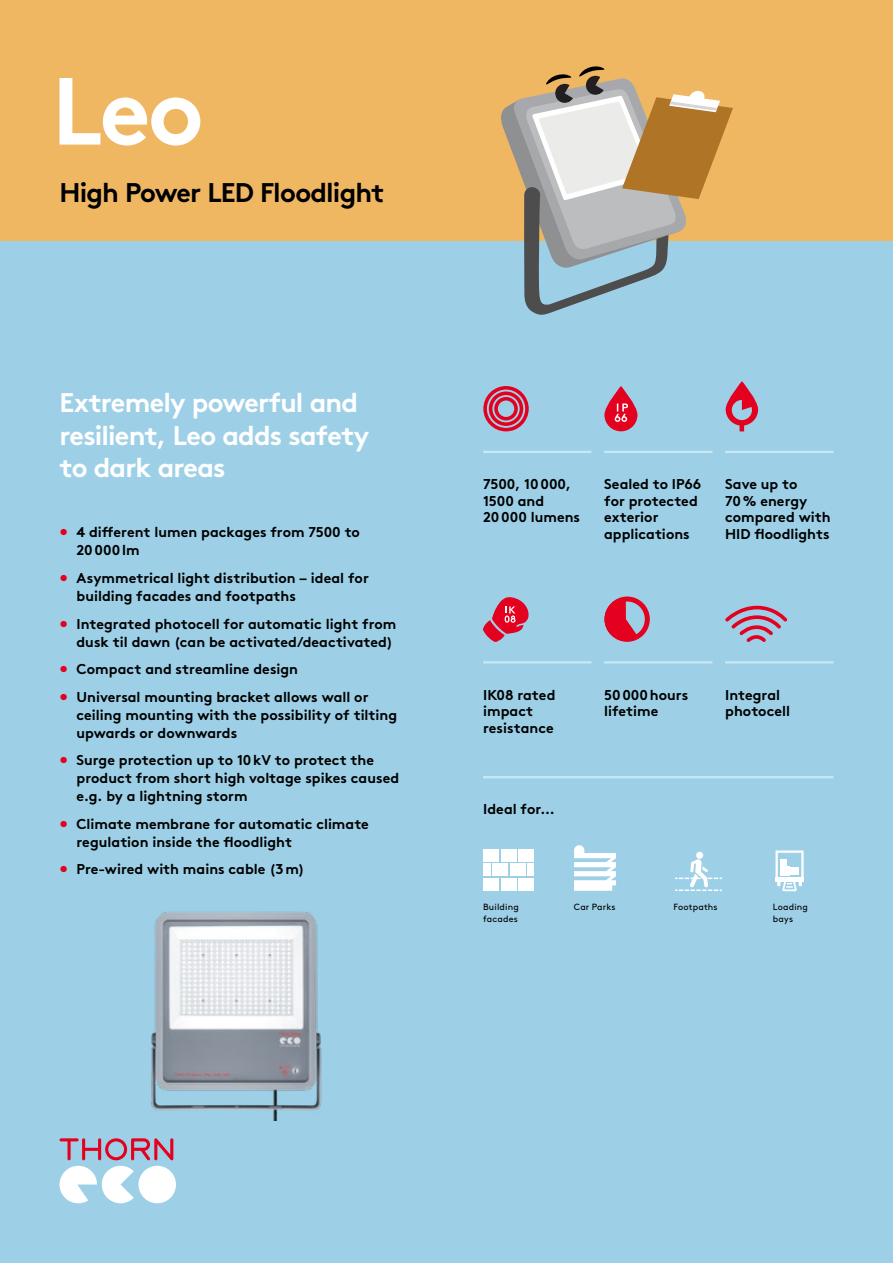
<style>
.page{position:relative;width:893px;height:1263px;background:#9dd0e7}
.page>*{position:absolute;margin:0;border:0;box-sizing:border-box;transform-origin:0 0}
.Headline_34pt{font:700 95.1px "Brown";color:#fff}
.Subheadline_white_18{font:700 27px/32.4px "Brown";letter-spacing:-.03em;color:#fff}
.Subheadline_black_18{font:700 27px "Brown";letter-spacing:-.035em;color:#000}
.Highlight_Icons_9_5{font:700 14.25px/16.5px "Brown";color:#000}
.Headline_Running_Tex{font:700 14.25px "Brown";letter-spacing:.005em;color:#000}
.Application_Icons_6p{font:9px/12px "Brown";letter-spacing:.02em;color:#000}
.s1{color:#e4001f}
</style>
<div class="page">
<div style="left:0;top:0;width:893px;height:240px;background:#f0b763"></div>
<svg style="left:483px;top:386px;width:46px;height:45px"></svg>
<svg style="left:606px;top:602px;width:32px;height:39px"></svg>
<div style="left:604px;top:596px;width:46px;height:46px;border:5px solid #e4001f;border-radius:50%"></div>
<svg style="left:726px;top:381px;width:32px;height:50px"></svg>
<svg style="left:725px;top:605px;width:62px;height:37px"></svg>
<svg style="left:604px;top:386px;width:33px;height:45px"></svg>
<svg style="left:615px;top:403px;width:13px;height:19px"></svg>
<svg style="left:483px;top:597px;width:46px;height:45px"></svg>
<div style="left:501px;top:849px;width:15px;height:13px;background:#fff"></div>
<div style="left:493px;top:864px;width:15px;height:12px;background:#fff"></div>
<div style="left:483px;top:849px;width:16px;height:13px;background:#fff"></div>
<div style="left:510px;top:864px;width:16px;height:12px;background:#fff"></div>
<div style="left:528px;top:864px;width:6px;height:12px;background:#fff"></div>
<div style="left:518px;top:849px;width:16px;height:13px;background:#fff"></div>
<div style="left:483px;top:878px;width:16px;height:13px;background:#fff"></div>
<div style="left:501px;top:878px;width:15px;height:13px;background:#fff"></div>
<div style="left:518px;top:878px;width:16px;height:13px;background:#fff"></div>
<div style="left:483px;top:864px;width:7px;height:12px;background:#fff"></div>
<svg style="left:574px;top:845px;width:42px;height:46px"></svg>
<div style="left:696px;top:852px;width:7px;height:7px;background:#fff;border-radius:50%"></div>
<svg style="left:675px;top:859px;width:47px;height:32px"></svg>
<svg style="left:776px;top:850px;width:28px;height:42px"></svg>
<svg style="left:499px;top:66px;width:234px;height:249px"></svg>
<hr style="left:483px;top:451px;width:108px;height:2px;background:#c9e8f3">
<hr style="left:483px;top:776px;width:350px;height:2px;background:#c9e8f3">
<hr style="left:483px;top:661px;width:108px;height:2px;background:#c9e8f3">
<hr style="left:604px;top:451px;width:108px;height:2px;background:#c9e8f3">
<hr style="left:604px;top:661px;width:108px;height:2px;background:#c9e8f3">
<hr style="left:725px;top:451px;width:108px;height:2px;background:#c9e8f3">
<hr style="left:725px;top:661px;width:108px;height:2px;background:#c9e8f3">
<img style="left:151px;top:911px;width:171px;height:209px">
<div style="left:138px;top:1166px;width:38px;height:37px;background:#fff;border-radius:50%"></div>
<svg style="left:60px;top:1138px;width:113px;height:65px"></svg>
<p class="Headline_34pt" style="left:52px;top:34px;width:153px">Leo</p>
<p class="Subheadline_black_18" style="left:60px;top:171px;width:326px">High Power LED Floodlight</p>
<p class="Subheadline_white_18" style="left:60px;top:384px;width:311px">Extremely powerful and resilient, Leo adds safety to dark areas</p>
<p class="Highlight_Icons_9_5" style="left:77px;top:522px;width:285px;line-height:18px;text-indent:-17px"><span class="s1">•</span> 4 different lumen packages from 7500 to<br>20000lm</p>
<p class="Highlight_Icons_9_5" style="left:77px;top:567px;width:294px;line-height:18px;text-indent:-17px"><span class="s1">•</span> Asymmetrical light distribution – ideal for building facades and footpaths</p>
<p class="Highlight_Icons_9_5" style="left:60px;top:613px;width:338px;line-height:18px;text-align:right"><span class="s1">•</span> Integrated photocell for automatic light from dusk til dawn (can be activated/deactivated)</p>
<p class="Highlight_Icons_9_5" style="left:60px;top:659px;width:240px"><span class="s1">•</span> Compact and streamline design</p>
<p class="Highlight_Icons_9_5" style="left:77px;top:686px;width:322px;line-height:18px;text-indent:-17px"><span class="s1">•</span> Universal mounting bracket allows wall or ceiling mounting with the possibility of tilting upwards or downwards</p>
<p class="Highlight_Icons_9_5" style="left:77px;top:750px;width:324px;line-height:18px;text-indent:-17px"><span class="s1">•</span> Surge protection up to 10kV to protect the product from short high voltage spikes caused e.g. by a lightning storm</p>
<p class="Highlight_Icons_9_5" style="left:77px;top:813px;width:294px;line-height:18px;text-indent:-17px"><span class="s1">•</span> Climate membrane for automatic climate regulation inside the floodlight</p>
<p class="Highlight_Icons_9_5" style="left:60px;top:860px;width:247px"><span class="s1">•</span> Pre-wired with mains cable (3m)</p>
<p class="Highlight_Icons_9_5" style="left:483px;top:474px;width:99px">7500, 10000,<br>1500 and<br>20000 lumens</p>
<p class="Highlight_Icons_9_5" style="left:725px;top:474px;width:107px">Save up to<br>70% energy compared with<br>HID floodlights</p>
<p class="Highlight_Icons_9_5" style="left:604px;top:474px;width:98px">Sealed to IP66 for protected exterior applications</p>
<p class="Highlight_Icons_9_5" style="left:483px;top:685px;width:74px">IK08 rated impact resistance</p>
<p class="Headline_Running_Tex" style="left:483px;top:798px;width:73px">Ideal for...</p>
<p class="Highlight_Icons_9_5" style="left:604px;top:685px;width:86px">50000hours lifetime</p>
<p class="Highlight_Icons_9_5" style="left:725px;top:685px;width:66px">Integral photocell</p>
<p class="Application_Icons_6p" style="left:483px;top:900px;width:37px">Building</p>
<p class="Application_Icons_6p" style="left:574px;top:900px;width:43px">Car Parks</p>
<p class="Application_Icons_6p" style="left:673px;top:900px;width:46px">Footpaths</p>
<p class="Application_Icons_6p" style="left:483px;top:912px;width:36px">facades</p>
<p class="Application_Icons_6p" style="left:773px;top:900px;width:37px">Loading bays</p>
</div>
